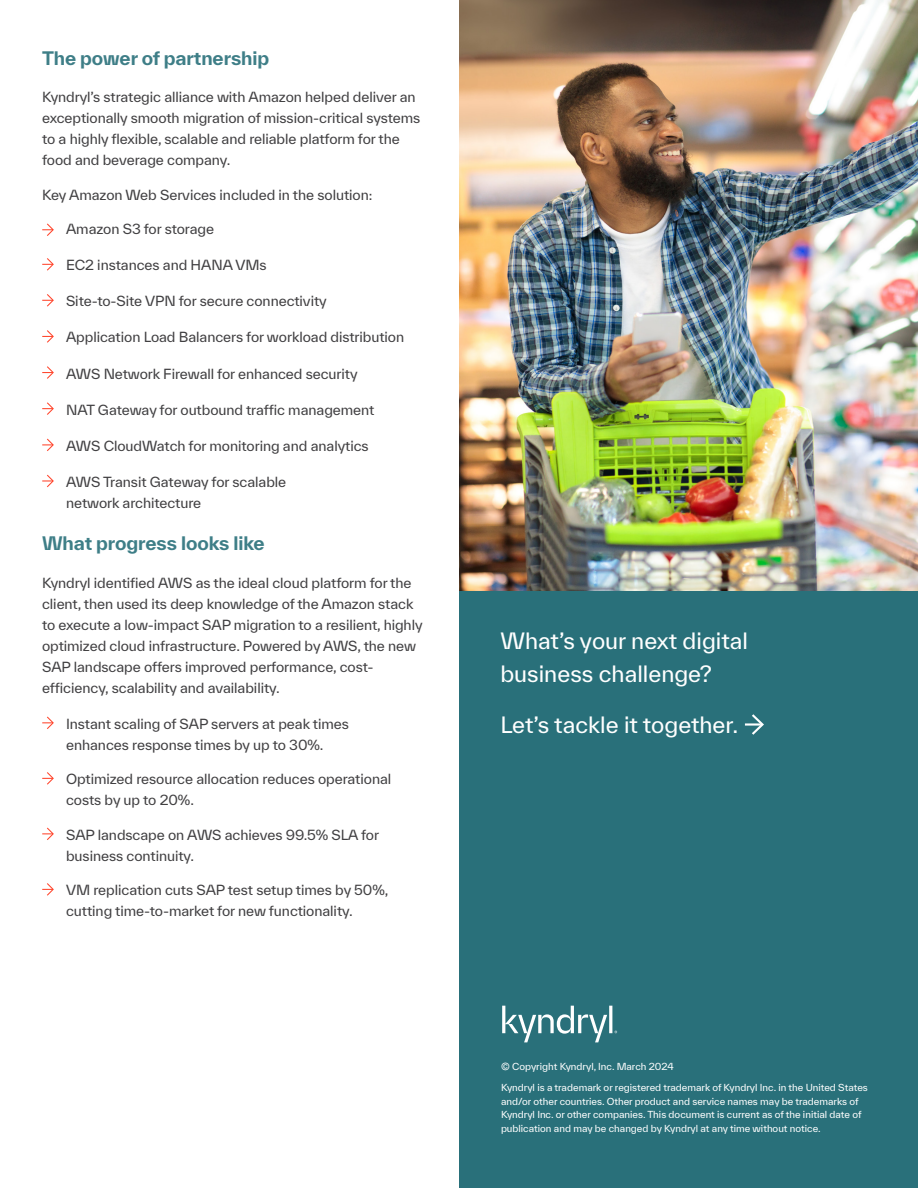
<style>
.page{position:relative;width:918px;height:1188px;background:#fff}
.page>*{position:absolute;margin:0;border:0;box-sizing:border-box;transform-origin:0 0}
.t1{font:21.75px/32.2px "TWK Everett";color:#fff}
.t2{font:700 18px "TWK Everett";letter-spacing:-.005em;color:#3e7e87}
.t3{font:13.5px/21px "TWK Everett";letter-spacing:-.005em;color:#414042}
.t4{font:9.3px/13.5px "TWK Everett";color:#fff}
</style>
<div class="page">
<div style="left:459px;top:0;width:459px;height:1188px;background:#29707a"></div>
<svg style="left:502px;top:1006px;width:115px;height:36px"></svg>
<svg style="left:42px;top:223px;width:12px;height:13px"></svg>
<svg style="left:42px;top:258px;width:12px;height:13px"></svg>
<svg style="left:42px;top:330px;width:12px;height:13px"></svg>
<svg style="left:42px;top:294px;width:12px;height:13px"></svg>
<svg style="left:42px;top:366px;width:12px;height:13px"></svg>
<svg style="left:42px;top:402px;width:12px;height:13px"></svg>
<svg style="left:42px;top:438px;width:12px;height:13px"></svg>
<svg style="left:42px;top:474px;width:12px;height:14px"></svg>
<svg style="left:42px;top:716px;width:12px;height:13px"></svg>
<svg style="left:42px;top:772px;width:12px;height:13px"></svg>
<svg style="left:42px;top:827px;width:12px;height:13px"></svg>
<svg style="left:42px;top:883px;width:12px;height:13px"></svg>
<img style="left:459px;top:0;width:459px;height:591px">
<svg style="left:752px;top:714px;width:12px;height:21px"></svg>
<hr style="left:745px;top:723px;width:16px;height:3px;background:#fff">
<h2 class="t2" style="left:42px;top:45px;width:229px">The power of partnership</h2>
<p class="t3" style="left:42px;top:86px;width:380px">Kyndryl’s strategic alliance with Amazon helped deliver an exceptionally smooth migration of mission-critical systems to a highly flexible, scalable and reliable platform for the food and beverage company.</p>
<p class="t3" style="left:42px;top:184px;width:332px">Key Amazon Web Services included in the solution:</p>
<p class="t3" style="left:66px;top:218px;width:150px">Amazon S3 for storage</p>
<p class="t3" style="left:66px;top:254px;width:202px">EC2 instances and HANA VMs</p>
<p class="t3" style="left:66px;top:291px;width:262px">Site-to-Site VPN for secure connectivity</p>
<p class="t3" style="left:66px;top:327px;width:340px">Application Load Balancers for workload distribution</p>
<p class="t3" style="left:66px;top:363px;width:293px">AWS Network Firewall for enhanced security</p>
<p class="t3" style="left:66px;top:399px;width:310px">NAT Gateway for outbound traffic management</p>
<p class="t3" style="left:66px;top:435px;width:304px">AWS CloudWatch for monitoring and analytics</p>
<p class="t3" style="left:66px;top:471px;width:222px">AWS Transit Gateway for scalable network architecture</p>
<h2 class="t2" style="left:42px;top:531px;width:224px">What progress looks like</h2>
<p class="t3" style="left:42px;top:572px;width:382px">Kyndryl identified AWS as the ideal cloud platform for the client, then used its deep knowledge of the Amazon stack to execute a low-impact SAP migration to a resilient, highly optimized cloud infrastructure. Powered by AWS, the new SAP landscape offers improved performance, cost&shy;efficiency, scalability and availability.</p>
<p class="t3" style="left:66px;top:713px;width:284px">Instant scaling of SAP servers at peak times enhances response times by up to 30%.</p>
<p class="t3" style="left:66px;top:769px;width:327px">Optimized resource allocation reduces operational costs by up to 20%.</p>
<p class="t3" style="left:66px;top:824px;width:315px">SAP landscape on AWS achieves 99.5% SLA for business continuity.</p>
<p class="t3" style="left:66px;top:880px;width:324px">VM replication cuts SAP test setup times by 50%, cutting time-to-market for new functionality.</p>
<h1 class="t1" style="left:500px;top:625px;width:249px">What’s your next digital business challenge?</h1>
<h1 class="t1" style="left:500px;top:708px;width:239px">Let’s tackle it together.</h1>
<p class="t4" style="left:501px;top:1059px;width:174px">© Copyright Kyndryl, Inc. March 2024</p>
<p class="t4" style="left:501px;top:1081px;width:368px">Kyndryl is a trademark or registered trademark of Kyndryl Inc. in the United States and/or other countries. Other product and service names may be trademarks of Kyndryl Inc. or other companies. This document is current as of the initial date of publication and may be changed by Kyndryl at any time without notice.</p>
</div>
